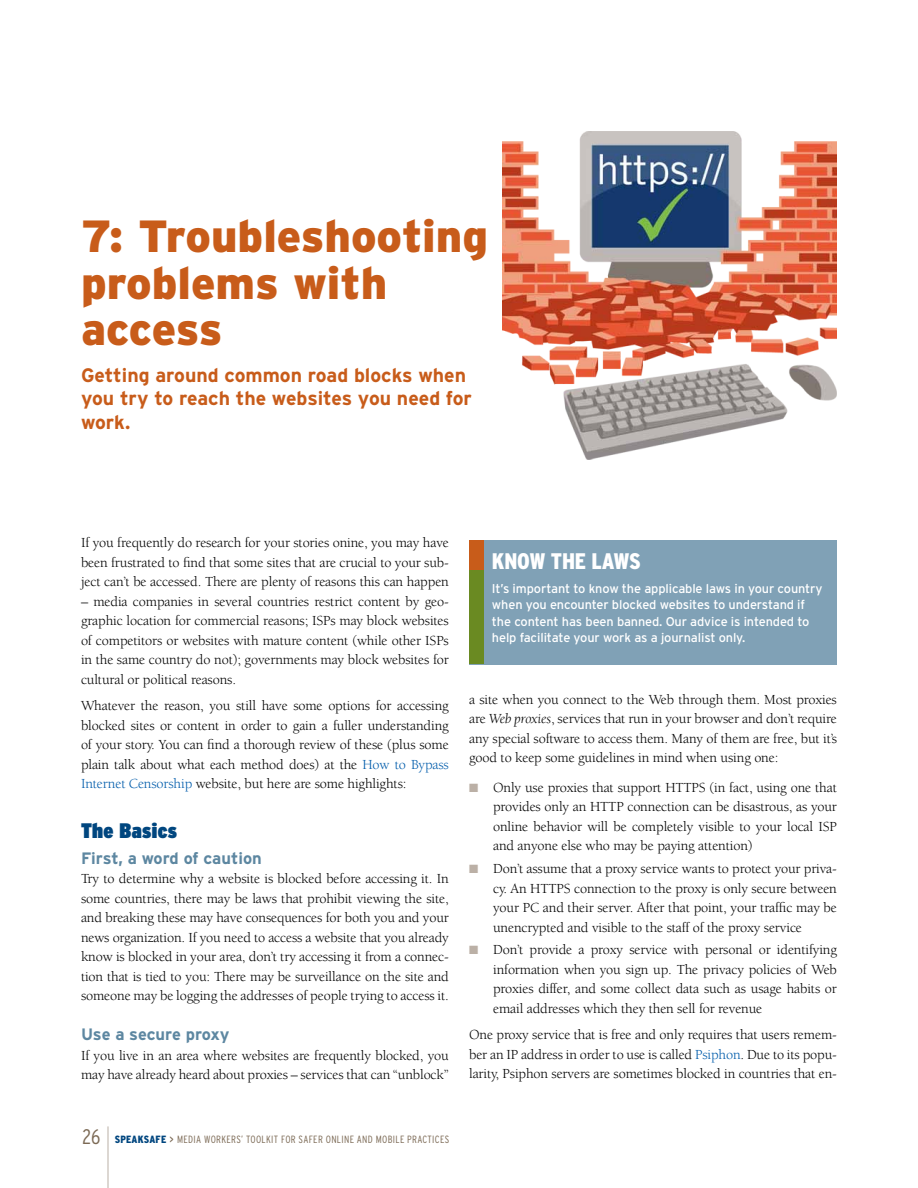
<style>
.page{position:relative;width:918px;height:1188px;background:#fff}
.page>*{position:absolute;margin:0;border:0;box-sizing:border-box;transform-origin:0 0}
.t1{font:900 45px/46.5px "Interstate";color:#c85c1a}
.t2{font:900 condensed 22.5px "Interstate";letter-spacing:-.01em;color:#fff}
.t3{font:900 condensed 21px "Interstate";letter-spacing:.02em;color:#00467f}
.t4{font:700 19.5px/23.4px "Interstate";color:#c85c1a}
.t5{font:700 16.5px "Interstate";letter-spacing:-.005em;color:#5d87a1}
.t6{font:14.25px/19.5px "Berkeley";letter-spacing:-.01em;color:#000;text-align:justify}
.t7{font:12.75px/16.5px "Interstate";letter-spacing:-.01em;color:#fff}
.t8{font:300 condensed 10.5px "Interstate";letter-spacing:.03em;color:#7c6a55}
.s1{color:#005cab}
.s2{font-size:21px}
.s3{font-weight:900;color:#00467f}
.s4{font-weight:400;font-stretch:normal}
.s5{font-style:italic}
.s6{color:#bbb0a6}
</style>
<div class="page">
<hr style="left:108px;top:1126px;width:1px;height:62px;background:#bbb0a6">
<img style="left:502px;top:132px;width:335px;height:327px">
<div style="left:469px;top:540px;width:368px;height:124px;background:#80a1b6"></div>
<div style="left:469px;top:540px;width:15px;height:31px;background:#c85c1a"></div>
<div style="left:469px;top:571px;width:15px;height:93px;background:#6a8a22"></div>
<h1 class="t1" style="left:81px;top:213px;width:409px">7: Troubleshooting problems with access</h1>
<h3 class="t4" style="left:81px;top:363px;width:392px">Getting around common road blocks when you try to reach the websites you need for work.</h3>
<p class="t6" style="left:81px;top:533px;width:369px">If you frequently do research for your stories onine, you may have been frustrated to find that some sites that are crucial to your sub&shy;ject can’t be accessed. There are plenty of reasons this can happen</p>
<p class="t6" style="left:81px;top:592px;width:369px">– media companies in several countries restrict content by geo&shy;graphic location for commercial reasons; ISPs may block websites of competitors or websites with mature content (while other ISPs in the same country do not); governments may block websites for cultural or political reasons.</p>
<p class="t6" style="left:81px;top:696px;width:369px">Whatever the reason, you still have some options for accessing blocked sites or content in order to gain a fuller understanding of your story. You can find a thorough review of these (plus some plain talk about what each method does) at the <span class="s1">How to Bypass Internet Censorship</span> website, but here are some highlights:</p>
<h3 class="t3" style="left:81px;top:818px;width:98px">The Basics</h3>
<p class="t5" style="left:81px;top:849px;width:182px">First, a word of caution</p>
<p class="t6" style="left:81px;top:869px;width:369px">Try to determine why a website is blocked before accessing it. In some countries, there may be laws that prohibit viewing the site, and breaking these may have consequences for both you and your news organization. If you need to access a website that you already know is blocked in your area, don’t try accessing it from a connec&shy;tion that is tied to you: There may be surveillance on the site and someone may be logging the addresses of people trying to access it.</p>
<p class="t5" style="left:81px;top:1025px;width:150px">Use a secure proxy</p>
<p class="t6" style="left:81px;top:1046px;width:369px">If you live in an area where websites are frequently blocked, you may have already heard about proxies – services that can “unblock”</p>
<p class="t8" style="left:83px;top:1134px;width:368px"><span class="s2">26</span> <span class="s3">SPEAKSAFE</span> <span class="s4">&gt;</span> MEDIA WORKERS’ TOOLKIT FOR SAFER ONLINE AND MOBILE PRACTICES</p>
<h2 class="t2" style="left:492px;top:549px;width:150px">KNOW THE LAWS</h2>
<p class="t7" style="left:492px;top:580px;width:332px">It’s important to know the applicable laws in your country when you encounter blocked websites to understand if the content has been banned. Our advice is intended to help facilitate your work as a journalist only.</p>
<p class="t6" style="left:469px;top:690px;width:369px">a site when you connect to the Web through them. Most proxies are <span class="s5">Web proxies</span>, services that run in your browser and don’t require any special software to access them. Many of them are free, but it’s good to keep some guidelines in mind when using one:</p>
<p class="t6" style="left:493px;top:778px;width:345px;text-indent:-24px"><span class="s6">■</span> Only use proxies that support HTTPS (in fact, using one that provides only an HTTP connection can be disastrous, as your online behavior will be completely visible to your local ISP and anyone else who may be paying attention)</p>
<p class="t6" style="left:493px;top:859px;width:345px;text-indent:-24px"><span class="s6">■</span> Don’t assume that a proxy service wants to protect your priva&shy;cy. An HTTPS connection to the proxy is only secure between your PC and their server. After that point, your traffic may be unencrypted and visible to the staff of the proxy service</p>
<p class="t6" style="left:493px;top:941px;width:345px;text-indent:-24px"><span class="s6">■</span> Don’t provide a proxy service with personal or identifying information when you sign up. The privacy policies of Web proxies differ, and some collect data such as usage habits or email addresses which they then sell for revenue</p>
<p class="t6" style="left:469px;top:1025px;width:369px">One proxy service that is free and only requires that users remem&shy;ber an IP address in order to use is called <span class="s1">Psiphon</span>. Due to its popu&shy;larity, Psiphon servers are sometimes blocked in countries that en-</p>
</div>
